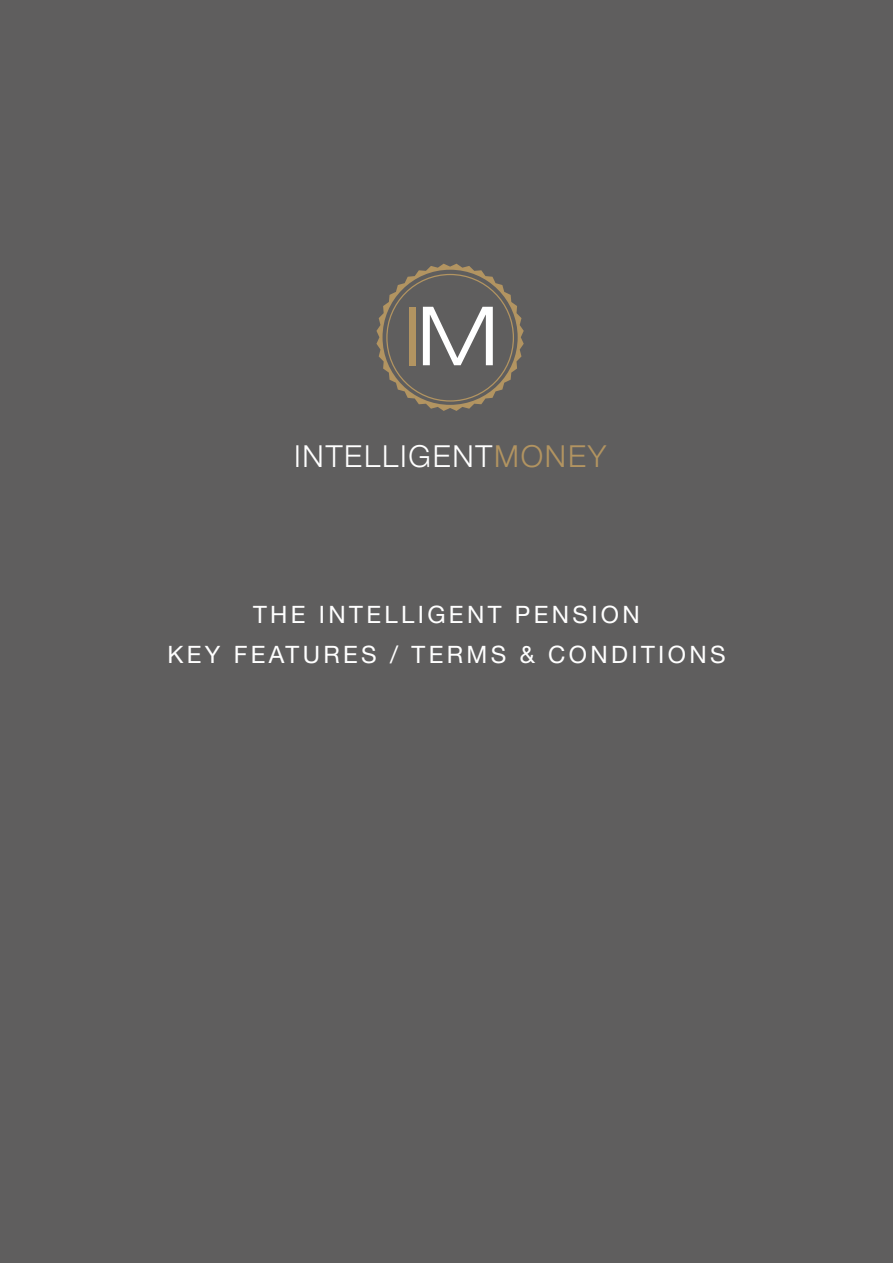
<style>
.page{position:relative;width:893px;height:1263px;background:#5f5e5e}
.page>*{position:absolute;margin:0;border:0;box-sizing:border-box;transform-origin:0 0}
.t1{font:300 81.9px "Helvetica Neue";color:#b29461;scale:1.25 1}
.t2{font:300 30.15px "Helvetica Neue";letter-spacing:.06em;color:#fff}
.t3{font:24px/39.8px "Helvetica Neue";letter-spacing:.14em;color:#fff;text-align:center}
.s1{color:#fff}
.s2{color:#b29461}
</style>
<div class="page">
<svg style="left:376px;top:264px;width:148px;height:147px"></svg>
<h1 class="t1" style="left:401px;top:270px;width:80px">I<span class="s1">M</span></h1>
<p class="t2" style="left:294px;top:432px;width:314px">INTELLIGENT<span class="s2">MONEY</span></p>
<p class="t3" style="left:167px;top:594px;width:560px">THE INTELLIGENT PENSION<br>KEY FEATURES / TERMS &amp; CONDITIONS</p>
</div>
